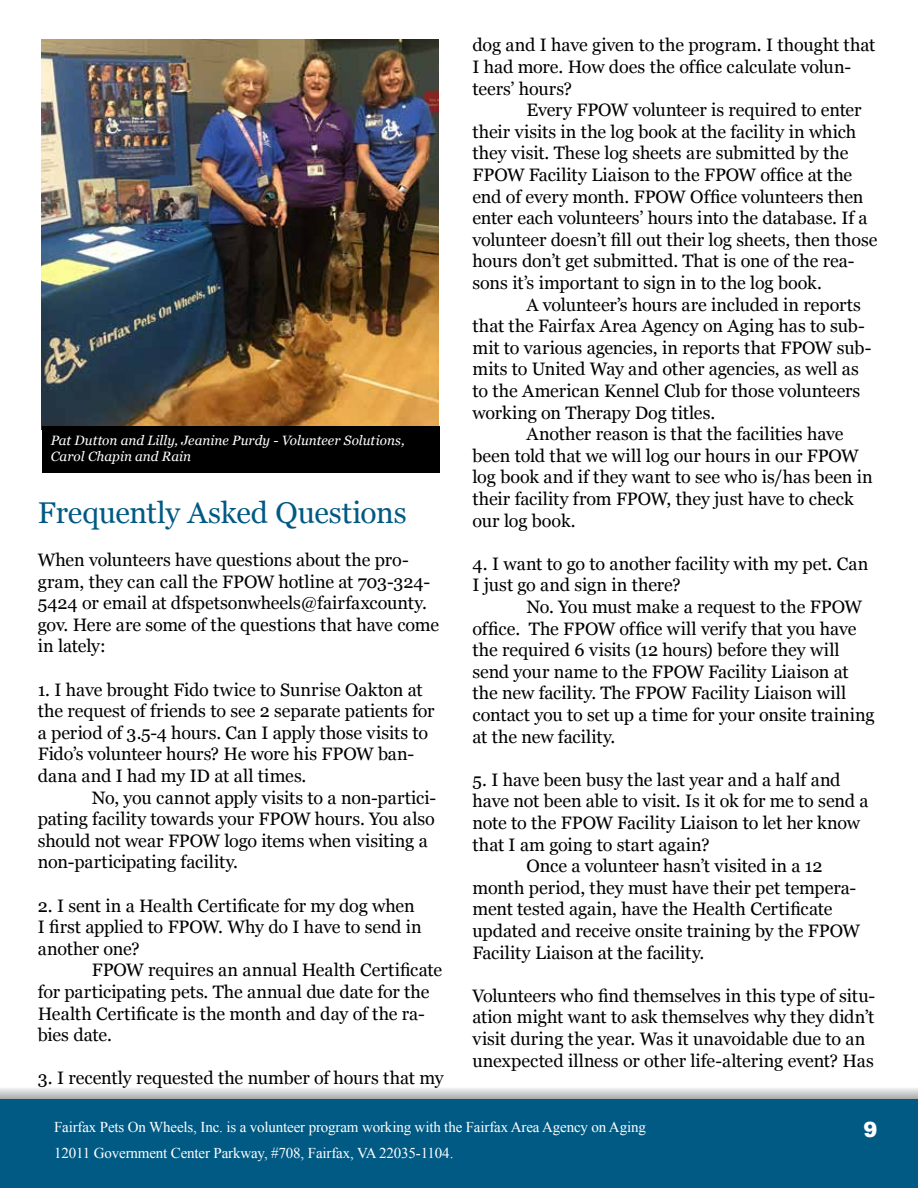
<style>
.page{position:relative;width:918px;height:1188px;background:#fff}
.page>*{position:absolute;margin:0;border:0;box-sizing:border-box;transform-origin:0 0}
.t1{font:30px "Georgia";letter-spacing:-.005em;color:#005a84}
.t2{font:900 21px "Arial";color:#fff}
.t3{font:18px/21.6px "Georgia";letter-spacing:-.005em;color:#000}
.t4{font:15px/25.5px "Times New Roman";letter-spacing:-.01em;color:#fff}
.t5{font:italic 13.5px/16.2px "Georgia";color:#fff}
</style>
<div class="page">
<svg style="left:0;top:1088px;width:918px;height:12px;background:#bac3c7"></svg>
<div style="left:0;top:1100px;width:918px;height:88px;background:#005a84"></div>
<img style="left:41px;top:39px;width:397px;height:391px">
<div style="left:42px;top:426px;width:397px;height:46px;background:#000"></div>
<p class="t5" style="left:51px;top:432px;width:355px">Pat Dutton and Lilly, Jeanine Purdy - Volunteer Solutions,<br>Carol Chapin and Rain</p>
<h1 class="t1" style="left:38px;top:494px;width:371px">Frequently Asked Questions</h1>
<p class="t3" style="left:38px;top:549px;width:403px">When volunteers have questions about the pro&shy;gram, they can call the FPOW hotline at 703-324- 5424 or email at dfspetsonwheels@fairfaxcounty. gov. Here are some of the questions that have come in lately:</p>
<p class="t3" style="left:38px;top:679px;width:398px">1. I have brought Fido twice to Sunrise Oakton at the request of friends to see 2 separate patients for a period of 3.5-4 hours. Can I apply those visits to Fido’s volunteer hours? He wore his FPOW ban&shy;dana and I had my ID at all times.</p>
<p class="t3" style="left:38px;top:787px;width:400px;text-indent:54px">No, you cannot apply visits to a non-partici&shy;pating facility towards your FPOW hours. You also should not wear FPOW logo items when visiting a non-participating facility.</p>
<p class="t3" style="left:38px;top:895px;width:386px">2. I sent in a Health Certificate for my dog when<br>I first applied to FPOW. Why do I have to send in another one?</p>
<p class="t3" style="left:38px;top:960px;width:406px;text-indent:54px">FPOW requires an annual Health Certificate for participating pets. The annual due date for the Health Certificate is the month and day of the ra&shy;bies date.</p>
<p class="t3" style="left:38px;top:1068px;width:407px">3. I recently requested the number of hours that my</p>
<p class="t3" style="left:472px;top:35px;width:404px">dog and I have given to the program. I thought that<br>I had more. How does the office calculate volun&shy;teers’ hours?</p>
<p class="t3" style="left:472px;top:100px;width:406px;text-indent:54px">Every FPOW volunteer is required to enter their visits in the log book at the facility in which they visit. These log sheets are submitted by the FPOW Facility Liaison to the FPOW office at the end of every month. FPOW Office volunteers then enter each volunteers’ hours into the database. If a volunteer doesn’t fill out their log sheets, then those hours don’t get submitted. That is one of the rea&shy;sons it’s important to sign in to the log book.</p>
<p class="t3" style="left:526px;top:294px;width:336px">A volunteer’s hours are included in reports</p>
<p class="t3" style="left:472px;top:316px;width:394px">that the Fairfax Area Agency on Aging has to sub-</p>
<p class="t3" style="left:473px;top:337px;width:401px">mit to various agencies, in reports that FPOW sub-</p>
<p class="t3" style="left:473px;top:359px;width:388px">mits to United Way and other agencies, as well as</p>
<p class="t3" style="left:473px;top:380px;width:389px">to the American Kennel Club for those volunteers</p>
<p class="t3" style="left:473px;top:402px;width:244px">working on Therapy Dog titles.</p>
<p class="t3" style="left:527px;top:424px;width:319px">Another reason is that the facilities have</p>
<p class="t3" style="left:473px;top:445px;width:388px">been told that we will log our hours in our FPOW</p>
<p class="t3" style="left:473px;top:467px;width:402px">log book and if they want to see who is/has been in</p>
<p class="t3" style="left:473px;top:488px;width:383px">their facility from FPOW, they just have to check</p>
<p class="t3" style="left:473px;top:510px;width:105px">our log book.</p>
<p class="t3" style="left:473px;top:553px;width:397px">4. I want to go to another facility with my pet. Can<br>I just go and sign in there?</p>
<p class="t3" style="left:473px;top:596px;width:404px;text-indent:54px">No. You must make a request to the FPOW office. The FPOW office will verify that you have the required 6 visits (12 hours) before they will send your name to the FPOW Facility Liaison at the new facility. The FPOW Facility Liaison will contact you to set up a time for your onsite training at the new facility.</p>
<p class="t3" style="left:473px;top:769px;width:370px">5. I have been busy the last year and a half and</p>
<p class="t3" style="left:473px;top:791px;width:398px">have not been able to visit. Is it ok for me to send a</p>
<p class="t3" style="left:473px;top:812px;width:389px">note to the FPOW Facility Liaison to let her know</p>
<p class="t3" style="left:473px;top:834px;width:239px">that I am going to start again?</p>
<p class="t3" style="left:527px;top:856px;width:298px">Once a volunteer hasn’t visited in a 12</p>
<p class="t3" style="left:473px;top:877px;width:385px">month period, they must have their pet tempera-</p>
<p class="t3" style="left:473px;top:899px;width:361px">ment tested again, have the Health Certificate</p>
<p class="t3" style="left:473px;top:920px;width:389px">updated and receive onsite training by the FPOW</p>
<p class="t3" style="left:473px;top:942px;width:233px">Facility Liaison at the facility.</p>
<p class="t3" style="left:473px;top:985px;width:404px">Volunteers who find themselves in this type of situ&shy;ation might want to ask themselves why they didn’t visit during the year. Was it unavoidable due to an unexpected illness or other life-altering event? Has</p>
<p class="t4" style="left:54px;top:1114px;width:593px">Fairfax Pets On Wheels, Inc. is a volunteer program working with the Fairfax Area Agency on Aging<br>12011 Government Center Parkway, #708, Fairfax, VA 22035-1104.</p>
<p class="t2" style="left:863px;top:1114px;width:16px">9</p>
</div>
